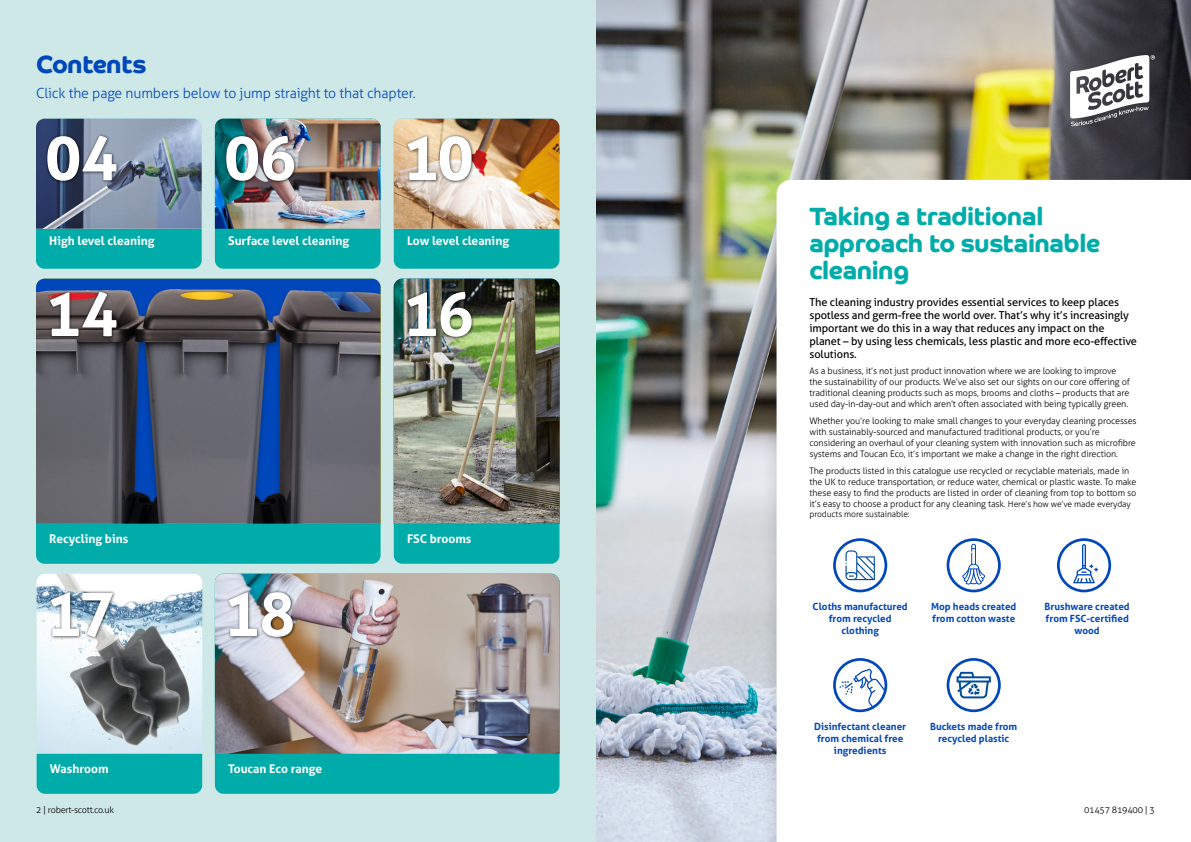
<style>
.page{position:relative;width:1191px;height:842px;background:#fff}
.page>*{position:absolute;margin:0;border:0;box-sizing:border-box;transform-origin:0 0}
.t1{font:700 61px "Aller";letter-spacing:-.02em;color:#fff}
.t2{font:700 25px/27px "Co Headline";letter-spacing:-.01em;color:#00aca9}
.t3{font:700 25px "Co Headline";letter-spacing:-.01em;color:#0047ba}
.t4{font:300 14px "Aller";letter-spacing:-.01em;color:#0047ba}
.t5{font:700 12px "Aller";color:#fff}
.t6{font:11px/13px "Aller";letter-spacing:-.01em;color:#000}
.t7{font:700 9.9px/11.9px "Aller";color:#0047ba;text-align:center}
.t8{font:300 9px/11px "Aller";letter-spacing:-.01em;color:#000}
.t9{font:300 8.5px "Aller";letter-spacing:-.01em;color:#000}
.s1{font-size:8.5px}
</style>
<div class="page">
<img style="left:595px;top:0;width:596px;height:842px">
<div style="left:0;top:0;width:595px;height:842px;background:#cde8e7"></div>
<div style="left:760px;top:178px;width:431px;height:664px;background:#000;opacity:.15"></div>
<svg style="left:776px;top:180px;width:415px;height:662px"></svg>
<div style="left:215px;top:119px;width:165px;height:150px;background:#00aca9;border-radius:9px"></div>
<div style="left:36px;top:119px;width:166px;height:150px;background:#00aca9;border-radius:9px"></div>
<img style="left:215px;top:119px;width:165px;height:110px">
<img style="left:36px;top:119px;width:166px;height:110px">
<div style="left:36px;top:279px;width:344px;height:285px;background:#00aca9;border-radius:9px"></div>
<div style="left:215px;top:574px;width:344px;height:220px;background:#00aca9;border-radius:9px"></div>
<div style="left:394px;top:279px;width:165px;height:285px;background:#00aca9;border-radius:9px"></div>
<img style="left:37px;top:574px;width:165px;height:180px">
<img style="left:36px;top:279px;width:344px;height:245px">
<img style="left:215px;top:574px;width:344px;height:180px">
<img style="left:394px;top:279px;width:165px;height:245px">
<div style="left:37px;top:754px;width:165px;height:40px;background:#00aca9"></div>
<div style="left:223px;top:133px;width:75px;height:52px;background:#000;opacity:.75"></div>
<div style="left:45px;top:133px;width:76px;height:52px;background:#000;opacity:.75"></div>
<div style="left:48px;top:289px;width:72px;height:51px;background:#000;opacity:.75"></div>
<div style="left:405px;top:289px;width:70px;height:52px;background:#000;opacity:.75"></div>
<div style="left:48px;top:590px;width:68px;height:51px;background:#000;opacity:.75"></div>
<div style="left:226px;top:590px;width:71px;height:51px;background:#000;opacity:.75"></div>
<svg style="left:1070px;top:55px;width:85px;height:71px"></svg>
<svg style="left:834px;top:540px;width:52px;height:51px"></svg>
<div style="left:833px;top:538px;width:54px;height:54px;border:3px solid #0047ba;border-radius:50%"></div>
<svg style="left:834px;top:659px;width:52px;height:52px"></svg>
<div style="left:833px;top:658px;width:54px;height:54px;border:3px solid #0047ba;border-radius:50%"></div>
<svg style="left:948px;top:659px;width:51px;height:52px"></svg>
<div style="left:946px;top:658px;width:54px;height:54px;border:3px solid #0047ba;border-radius:50%"></div>
<svg style="left:948px;top:540px;width:51px;height:51px"></svg>
<div style="left:946px;top:538px;width:54px;height:54px;border:3px solid #0047ba;border-radius:50%"></div>
<svg style="left:1058px;top:540px;width:51px;height:51px"></svg>
<div style="left:1057px;top:538px;width:54px;height:54px;border:3px solid #0047ba;border-radius:50%"></div>
<svg style="left:845px;top:550px;width:30px;height:30px"></svg>
<svg style="left:962px;top:544px;width:23px;height:41px"></svg>
<svg style="left:1073px;top:544px;width:25px;height:39px"></svg>
<svg style="left:839px;top:669px;width:47px;height:38px"></svg>
<div style="left:394px;top:119px;width:165px;height:150px;background:#00aca9;border-radius:9px"></div>
<img style="left:394px;top:119px;width:165px;height:110px">
<div style="left:405px;top:134px;width:70px;height:51px;background:#000;opacity:.75"></div>
<svg style="left:956px;top:672px;width:34px;height:26px"></svg>
<h2 class="t3" style="left:36px;top:50px;width:112px">Contents</h2>
<h3 class="t4" style="left:36px;top:84px;width:381px">Click the page numbers below to jump straight to that chapter.</h3>
<h1 class="t1" style="left:45px;top:121px;width:74px">04</h1>
<h1 class="t1" style="left:224px;top:121px;width:74px">06</h1>
<h1 class="t1" style="left:403px;top:121px;width:73px">10</h1>
<h3 class="t5" style="left:49px;top:233px;width:107px">High level cleaning</h3>
<h3 class="t5" style="left:228px;top:233px;width:123px">Surface level cleaning</h3>
<h3 class="t5" style="left:407px;top:233px;width:104px">Low level cleaning</h3>
<h1 class="t1" style="left:45px;top:277px;width:74px">14</h1>
<h1 class="t1" style="left:403px;top:277px;width:73px">16</h1>
<h3 class="t5" style="left:49px;top:531px;width:81px">Recycling bins</h3>
<h1 class="t1" style="left:46px;top:577px;width:71px">17</h1>
<h1 class="t1" style="left:224px;top:577px;width:73px">18</h1>
<h3 class="t5" style="left:50px;top:761px;width:60px">Washroom</h3>
<h3 class="t5" style="left:228px;top:761px;width:95px">Toucan Eco range</h3>
<h3 class="t5" style="left:407px;top:531px;width:66px">FSC brooms</h3>
<h2 class="t2" style="left:809px;top:203px;width:292px">Taking a traditional approach to sustainable cleaning</h2>
<p class="t6" style="left:809px;top:295px;width:329px">The cleaning industry provides essential services to keep places spotless and germ-free the world over. That’s why it’s increasingly important we do this in a way that reduces any impact on the planet – by using less chemicals, less plastic and more eco-effective solutions.</p>
<p class="t8" style="left:809px;top:365px;width:322px">As a business, it’s not just product innovation where we are looking to improve the sustainability of our products. We’ve also set our sights on our core offering of traditional cleaning products such as mops, brooms and cloths – products that are used day-in-day-out and which aren’t often associated with being typically green.</p>
<p class="t8" style="left:809px;top:415px;width:329px">Whether you’re looking to make small changes to your everyday cleaning processes with sustainably-sourced and manufactured traditional products, or you’re considering an overhaul of your cleaning system with innovation such as microfibre systems and Toucan Eco, it’s important we make a change in the right direction.</p>
<p class="t8" style="left:809px;top:465px;width:328px">The products listed in this catalogue use recycled or recyclable materials, made in the UK to reduce transportation, or reduce water, chemical or plastic waste. To make these easy to find the products are listed in order of cleaning from top to bottom so it’s easy to choose a product for any cleaning task. <span class="s1">Here’s how we’ve made everyday</span></p>
<p class="t9" style="left:809px;top:509px;width:102px">products more sustainable:</p>
<p class="t7" style="left:812px;top:601px;width:97px">Cloths manufactured from recycled clothing</p>
<p class="t7" style="left:931px;top:601px;width:87px;text-align:left">Mop heads created from cotton waste</p>
<p class="t7" style="left:1044px;top:601px;width:87px">Brushware created from FSC-certified wood</p>
<p class="t7" style="left:814px;top:720px;width:94px">Disinfectant cleaner from chemical free ingredients</p>
<p class="t7" style="left:930px;top:720px;width:89px">Buckets made from recycled plastic</p>
<p class="t8" style="left:36px;top:804px;width:80px">2 | robert-scott.co.uk</p>
<p class="t8" style="left:1084px;top:804px;width:72px">01457 819400 | 3</p>
</div>
